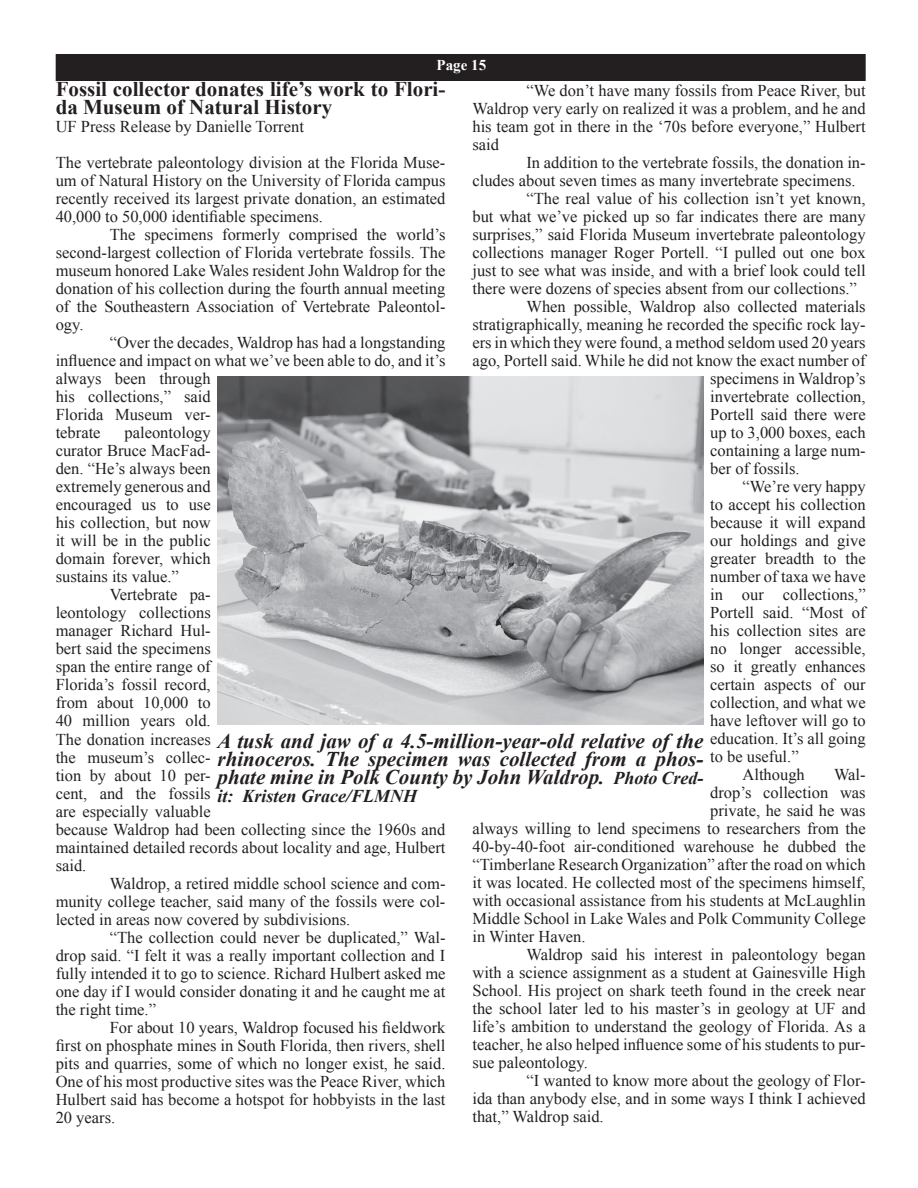
<style>
.page{position:relative;width:918px;height:1188px;background:#fff}
.page>*{position:absolute;margin:0;border:0;box-sizing:border-box;transform-origin:0 0}
.t1{font:italic 700 21px/18px "Times New Roman";color:#231f20;text-align:justify}
.t2{font:700 21px/18px "Times New Roman";color:#231f20}
.t3{font:italic 700 18px "Times New Roman";color:#231f20}
.t4{font:16.5px/18px "Times New Roman";color:#231f20;text-align:justify}
.t5{font:700 15px "Times New Roman";color:#fff}
.s1{font-size:18px}
</style>
<div class="page">
<div style="left:56px;top:55px;width:809px;height:25px;background:#231f20"></div>
<div style="left:56px;top:54px;width:810px;height:27px;border:2px solid #231f20"></div>
<img style="left:218px;top:376px;width:486px;height:349px">
<p class="t5" style="left:437px;top:54px;width:51px">Page 15</p>
<p class="t2" style="left:56px;top:80px;width:391px">Fossil collector donates life’s work to Flori&shy;da Museum of Natural History</p>
<p class="t4" style="left:56px;top:109px;width:391px;line-height:36px">UF Press Release by Danielle Torrent<br>The vertebrate paleontology division at the Florida Muse-</p>
<p class="t4" style="left:56px;top:172px;width:391px">um of Natural History on the University of Florida campus recently received its largest private donation, an estimated 40,000 to 50,000 identifiable specimens.</p>
<p class="t4" style="left:56px;top:226px;width:391px;text-indent:54px">The specimens formerly comprised the world’s second-largest collection of Florida vertebrate fossils. The museum honored Lake Wales resident John Waldrop for the donation of his collection during the fourth annual meeting of the Southeastern Association of Vertebrate Paleontol&shy;ogy.</p>
<p class="t4" style="left:56px;top:334px;width:391px;text-align:left;text-indent:54px">“Over the decades, Waldrop has had a longstanding influence and impact on what we’ve been able to do, and it’s always been through<br>his collections,” said<br>Florida Museum ver-<br>tebrate</p>
<p class="t4" style="left:472px;top:81px;width:395px;text-indent:54px">“We don’t have many fossils from Peace River, but Waldrop very early on realized it was a problem, and he and his team got in there in the ‘70s before everyone,” Hulbert said</p>
<p class="t4" style="left:526px;top:153px;width:341px">In addition to the vertebrate fossils, the donation in-</p>
<p class="t4" style="left:472px;top:171px;width:385px">cludes about seven times as many invertebrate specimens.</p>
<p class="t4" style="left:526px;top:189px;width:341px">“The real value of his collection isn’t yet known,</p>
<p class="t4" style="left:472px;top:207px;width:395px">but what we’ve picked up so far indicates there are many</p>
<p class="t4" style="left:472px;top:225px;width:395px">surprises,” said Florida Museum invertebrate paleontology</p>
<p class="t4" style="left:472px;top:243px;width:395px">collections manager Roger Portell. “I pulled out one box</p>
<p class="t4" style="left:472px;top:261px;width:395px">just to see what was inside, and with a brief look could tell</p>
<p class="t4" style="left:472px;top:279px;width:386px">there were dozens of species absent from our collections.”</p>
<p class="t4" style="left:526px;top:297px;width:341px">When possible, Waldrop also collected materials</p>
<p class="t4" style="left:472px;top:315px;width:395px">stratigraphically, meaning he recorded the specific rock lay-</p>
<p class="t4" style="left:472px;top:333px;width:395px">ers in which they were found, a method seldom used 20 years</p>
<p class="t4" style="left:472px;top:351px;width:395px">ago, Portell said. While he did not know the exact number of</p>
<p class="t4" style="left:710px;top:369px;width:157px">specimens in Waldrop’s</p>
<p class="t4" style="left:710px;top:387px;width:157px">invertebrate collection,</p>
<p class="t4" style="left:710px;top:405px;width:157px">Portell said there were</p>
<p class="t4" style="left:710px;top:423px;width:157px">up to 3,000 boxes, each</p>
<p class="t4" style="left:710px;top:441px;width:157px">containing a large num-</p>
<p class="t4" style="left:710px;top:459px;width:91px">ber of fossils.</p>
<p class="t4" style="left:742px;top:477px;width:125px">“We’re very happy</p>
<p class="t4" style="left:710px;top:495px;width:157px">to accept his collection</p>
<p class="t4" style="left:710px;top:513px;width:157px">because it will expand</p>
<p class="t4" style="left:710px;top:531px;width:157px">our holdings and give</p>
<p class="t4" style="left:710px;top:549px;width:157px">greater breadth to the</p>
<p class="t4" style="left:710px;top:567px;width:157px">number of taxa we have</p>
<p class="t4" style="left:710px;top:585px;width:157px">in our collections,”</p>
<p class="t4" style="left:710px;top:603px;width:157px">Portell said. “Most of</p>
<p class="t4" style="left:710px;top:621px;width:157px">his collection sites are</p>
<p class="t4" style="left:710px;top:639px;width:157px">no longer accessible,</p>
<p class="t4" style="left:710px;top:657px;width:157px">so it greatly enhances</p>
<p class="t4" style="left:710px;top:675px;width:157px">certain aspects of our</p>
<p class="t4" style="left:710px;top:693px;width:157px">collection, and what we</p>
<p class="t4" style="left:710px;top:711px;width:157px">have leftover will go to</p>
<p class="t4" style="left:710px;top:729px;width:157px">education. It’s all going</p>
<p class="t4" style="left:710px;top:747px;width:90px">to be useful.”</p>
<p class="t4" style="left:742px;top:765px;width:64px">Although</p>
<p class="t4" style="left:834px;top:765px;width:33px">Wal-</p>
<p class="t4" style="left:710px;top:783px;width:157px">drop’s collection was</p>
<p class="t4" style="left:710px;top:801px;width:157px">private, he said he was</p>
<p class="t4" style="left:472px;top:819px;width:395px">always willing to lend specimens to researchers from the</p>
<p class="t4" style="left:472px;top:837px;width:395px">40-by-40-foot air-conditioned warehouse he dubbed the</p>
<p class="t4" style="left:472px;top:855px;width:395px">“Timberlane Research Organization” after the road on which</p>
<p class="t4" style="left:472px;top:873px;width:395px">it was located. He collected most of the specimens himself,</p>
<p class="t4" style="left:472px;top:891px;width:395px">with occasional assistance from his students at McLaughlin</p>
<p class="t4" style="left:472px;top:909px;width:395px">Middle School in Lake Wales and Polk Community College</p>
<p class="t4" style="left:472px;top:927px;width:115px">in Winter Haven.</p>
<p class="t4" style="left:526px;top:945px;width:341px">Waldrop said his interest in paleontology began</p>
<p class="t4" style="left:472px;top:963px;width:395px">with a science assignment as a student at Gainesville High</p>
<p class="t4" style="left:472px;top:981px;width:395px">School. His project on shark teeth found in the creek near</p>
<p class="t4" style="left:472px;top:999px;width:395px">the school later led to his master’s in geology at UF and</p>
<p class="t4" style="left:472px;top:1018px;width:395px">life’s ambition to understand the geology of Florida. As a</p>
<p class="t4" style="left:472px;top:1036px;width:395px">teacher, he also helped influence some of his students to pur-</p>
<p class="t4" style="left:472px;top:1054px;width:117px">sue paleontology.</p>
<p class="t4" style="left:526px;top:1072px;width:341px">“I wanted to know more about the geology of Flor-</p>
<p class="t4" style="left:472px;top:1090px;width:395px">ida than anybody else, and in some ways I think I achieved</p>
<p class="t4" style="left:472px;top:1108px;width:133px">that,” Waldrop said.</p>
<p class="t4" style="left:56px;top:424px;width:157px;text-indent:69px">paleontology curator Bruce MacFad&shy;den. “He’s always been extremely generous and encouraged us to use his collection, but now it will be in the public domain forever, which sustains its value.”</p>
<p class="t4" style="left:56px;top:586px;width:391px;text-align:left;text-indent:54px">Vertebrate pa-<br>leontology collections<br>manager Richard Hul-<br>bert said the specimens<br>span the entire range of<br>Florida’s fossil record,<br>from about 10,000 to<br>40 million years old.<br>The donation increases<br>the museum’s collec-<br>tion by about 10 per-<br>cent, and the fossils<br>are especially valuable<br>because Waldrop had been collecting since the 1960s and maintained detailed records about locality and age, Hulbert said.</p>
<p class="t4" style="left:56px;top:874px;width:391px;text-indent:54px">Waldrop, a retired middle school science and com&shy;munity college teacher, said many of the fossils were col&shy;lected in areas now covered by subdivisions.</p>
<p class="t4" style="left:56px;top:928px;width:391px;text-indent:54px">“The collection could never be duplicated,” Wal&shy;drop said. “I felt it was a really important collection and I fully intended it to go to science. Richard Hulbert asked me one day if I would consider donating it and he caught me at the right time.”</p>
<p class="t4" style="left:56px;top:1018px;width:391px;text-indent:54px">For about 10 years, Waldrop focused his fieldwork first on phosphate mines in South Florida, then rivers, shell pits and quarries, some of which no longer exist, he said.<br>One of his most productive sites was the Peace River, which Hulbert said has become a hotspot for hobbyists in the last 20 years.</p>
<p class="t1" style="left:218px;top:731px;width:488px">A tusk and jaw of a 4.5-million-year-old relative of the rhinoceros. The specimen was collected from a phos&shy;phate mine in Polk County by John Waldrop. <span class="s1">Photo Cred-</span></p>
<p class="t3" style="left:218px;top:783px;width:201px">it: Kristen Grace/FLMNH</p>
</div>
